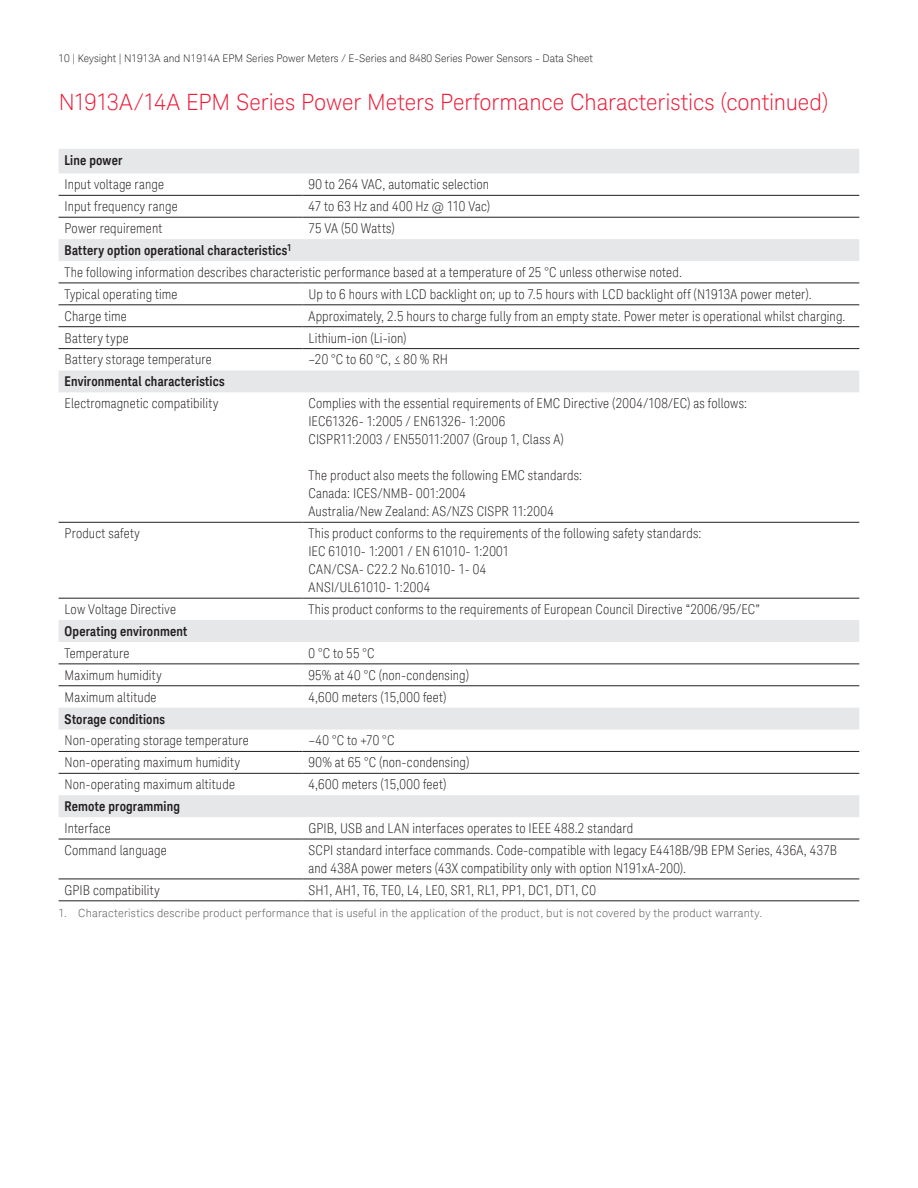
<style>
.page{position:relative;width:918px;height:1188px;background:#fff}
.page>*{position:absolute;margin:0;border:0;box-sizing:border-box;transform-origin:0 0}
.K_Heading_1{font:300 22.5px "Keysight Sans";letter-spacing:-.005em;color:#ed1a36}
.K_Table_Text{font:300 condensed 13.5px/18px "Keysight Sans";letter-spacing:.015em;color:#231f20}
.K_Table_Heading_1{font:700 13.5px "Keysight Sans Condensed";letter-spacing:.01em;color:#231f20}
.t1{font:300 11.25px "Keysight Sans";letter-spacing:.02em;color:#57585a}
.K_Page_Number_Header{font:300 10.5px "Keysight Sans";color:#231f20}
</style>
<div class="page">
<svg style="left:59px;top:149px;width:800px;height:668px"></svg>
<hr style="left:59px;top:195px;width:244px;height:1px;background:#231f20">
<hr style="left:303px;top:195px;width:556px;height:1px;background:#231f20">
<hr style="left:59px;top:217px;width:244px;height:1px;background:#231f20">
<hr style="left:303px;top:217px;width:556px;height:1px;background:#231f20">
<hr style="left:59px;top:283px;width:244px;height:1px;background:#231f20">
<hr style="left:303px;top:283px;width:556px;height:1px;background:#231f20">
<hr style="left:59px;top:304px;width:244px;height:1px;background:#231f20">
<hr style="left:303px;top:304px;width:556px;height:1px;background:#231f20">
<hr style="left:59px;top:326px;width:244px;height:1px;background:#231f20">
<hr style="left:303px;top:326px;width:556px;height:1px;background:#231f20">
<hr style="left:59px;top:348px;width:244px;height:1px;background:#231f20">
<hr style="left:303px;top:348px;width:556px;height:1px;background:#231f20">
<hr style="left:59px;top:522px;width:244px;height:1px;background:#231f20">
<hr style="left:303px;top:522px;width:556px;height:1px;background:#231f20">
<hr style="left:59px;top:598px;width:244px;height:1px;background:#231f20">
<hr style="left:303px;top:598px;width:556px;height:1px;background:#231f20">
<hr style="left:59px;top:663px;width:244px;height:1px;background:#231f20">
<hr style="left:303px;top:663px;width:556px;height:1px;background:#231f20">
<hr style="left:59px;top:685px;width:244px;height:1px;background:#231f20">
<hr style="left:303px;top:685px;width:556px;height:1px;background:#231f20">
<hr style="left:59px;top:751px;width:244px;height:1px;background:#231f20">
<hr style="left:303px;top:751px;width:556px;height:1px;background:#231f20">
<hr style="left:59px;top:773px;width:244px;height:1px;background:#231f20">
<hr style="left:303px;top:773px;width:556px;height:1px;background:#231f20">
<hr style="left:59px;top:839px;width:244px;height:1px;background:#231f20">
<hr style="left:303px;top:839px;width:556px;height:1px;background:#231f20">
<hr style="left:59px;top:879px;width:244px;height:1px;background:#231f20">
<hr style="left:303px;top:879px;width:556px;height:1px;background:#231f20">
<hr style="left:59px;top:900px;width:244px;height:1px;background:#231f20">
<hr style="left:303px;top:900px;width:556px;height:1px;background:#231f20">
<p class="K_Page_Number_Header" style="left:59px;top:52px;width:536px">10 | Keysight | N1913A and N1914A EPM Series Power Meters / E-Series and 8480 Series Power Sensors - Data Sheet</p>
<p class="K_Heading_1" style="left:59px;top:89px;width:771px">N1913A/14A EPM Series Power Meters Performance Characteristics (continued)</p>
<p class="K_Table_Heading_1" style="left:65px;top:152px;width:59px">Line power</p>
<p class="K_Table_Text" style="left:65px;top:176px;width:101px">Input voltage range</p>
<p class="K_Table_Text" style="left:309px;top:176px;width:182px">90 to 264 VAC, automatic selection</p>
<p class="K_Table_Text" style="left:65px;top:197px;width:115px">Input frequency range</p>
<p class="K_Table_Text" style="left:309px;top:197px;width:183px">47 to 63 Hz and 400 Hz @ 110 Vac)</p>
<p class="K_Table_Text" style="left:65px;top:219px;width:99px">Power requirement</p>
<p class="K_Table_Text" style="left:309px;top:219px;width:88px">75 VA (50 Watts)</p>
<p class="K_Table_Heading_1" style="left:65px;top:242px;width:229px">Battery option operational characteristics<sup>1</sup></p>
<p class="K_Table_Text" style="left:65px;top:263px;width:619px">The following information describes characteristic performance based at a temperature of 25 °C unless otherwise noted.</p>
<p class="K_Table_Text" style="left:65px;top:285px;width:115px">Typical operating time</p>
<p class="K_Table_Text" style="left:309px;top:285px;width:505px">Up to 6 hours with LCD backlight on; up to 7.5 hours with LCD backlight off (N1913A power meter).</p>
<p class="K_Table_Text" style="left:65px;top:307px;width:64px">Charge time</p>
<p class="K_Table_Text" style="left:309px;top:307px;width:538px">Approximately, 2.5 hours to charge fully from an empty state. Power meter is operational whilst charging.</p>
<p class="K_Table_Text" style="left:65px;top:329px;width:66px">Battery type</p>
<p class="K_Table_Text" style="left:309px;top:329px;width:100px">Lithium-ion (Li-ion)</p>
<p class="K_Table_Text" style="left:65px;top:351px;width:149px">Battery storage temperature</p>
<p class="K_Table_Text" style="left:309px;top:351px;width:141px">–20 °C to 60 °C, ≤ 80 % RH</p>
<p class="K_Table_Heading_1" style="left:65px;top:373px;width:162px">Environmental characteristics</p>
<p class="K_Table_Text" style="left:65px;top:394px;width:155px">Electromagnetic compatibility</p>
<p class="K_Table_Text" style="left:309px;top:394px;width:440px">Complies with the essential requirements of EMC Directive (2004/108/EC) as follows:</p>
<p class="K_Table_Text" style="left:309px;top:412px;width:198px">IEC61326- 1:2005 / EN61326- 1:2006</p>
<p class="K_Table_Text" style="left:309px;top:430px;width:257px">CISPR11:2003 / EN55011:2007 (Group 1, Class A)</p>
<p class="K_Table_Text" style="left:309px;top:466px;width:275px">The product also meets the following EMC standards:</p>
<p class="K_Table_Text" style="left:309px;top:484px;width:159px">Canada: ICES/NMB- 001:2004</p>
<p class="K_Table_Text" style="left:309px;top:502px;width:247px">Australia/New Zealand: AS/NZS CISPR 11:2004</p>
<p class="K_Table_Text" style="left:65px;top:524px;width:77px">Product safety</p>
<p class="K_Table_Text" style="left:309px;top:524px;width:394px">This product conforms to the requirements of the following safety standards:</p>
<p class="K_Table_Text" style="left:309px;top:542px;width:202px">IEC 61010- 1:2001 / EN 61010- 1:2001</p>
<p class="K_Table_Text" style="left:309px;top:560px;width:179px">CAN/CSA- C22.2 No.61010- 1- 04</p>
<p class="K_Table_Text" style="left:309px;top:578px;width:123px">ANSI/UL61010- 1:2004</p>
<p class="K_Table_Text" style="left:65px;top:600px;width:113px">Low Voltage Directive</p>
<p class="K_Table_Text" style="left:309px;top:600px;width:453px">This product conforms to the requirements of European Council Directive “2006/95/EC”</p>
<p class="K_Table_Heading_1" style="left:65px;top:623px;width:124px">Operating environment</p>
<p class="K_Table_Text" style="left:65px;top:644px;width:67px">Temperature</p>
<p class="K_Table_Text" style="left:309px;top:644px;width:68px">0 °C to 55 °C</p>
<p class="K_Table_Text" style="left:65px;top:666px;width:99px">Maximum humidity</p>
<p class="K_Table_Text" style="left:309px;top:666px;width:162px">95% at 40 °C (non-condensing)</p>
<p class="K_Table_Text" style="left:65px;top:688px;width:94px">Maximum altitude</p>
<p class="K_Table_Text" style="left:309px;top:688px;width:140px">4,600 meters (15,000 feet)</p>
<p class="K_Table_Heading_1" style="left:65px;top:711px;width:102px">Storage conditions</p>
<p class="K_Table_Text" style="left:65px;top:732px;width:186px">Non-operating storage temperature</p>
<p class="K_Table_Text" style="left:309px;top:732px;width:87px">–40 °C to +70 °C</p>
<p class="K_Table_Text" style="left:65px;top:754px;width:177px">Non-operating maximum humidity</p>
<p class="K_Table_Text" style="left:309px;top:754px;width:163px">90% at 65 °C (non-condensing)</p>
<p class="K_Table_Text" style="left:65px;top:775px;width:172px">Non-operating maximum altitude</p>
<p class="K_Table_Text" style="left:309px;top:775px;width:140px">4,600 meters (15,000 feet)</p>
<p class="K_Table_Heading_1" style="left:65px;top:798px;width:117px">Remote programming</p>
<p class="K_Table_Text" style="left:65px;top:819px;width:48px">Interface</p>
<p class="K_Table_Text" style="left:309px;top:819px;width:326px">GPIB, USB and LAN interfaces operates to IEEE 488.2 standard</p>
<p class="K_Table_Text" style="left:65px;top:841px;width:104px">Command language</p>
<p class="K_Table_Text" style="left:309px;top:841px;width:530px">SCPI standard interface commands. Code-compatible with legacy E4418B/9B EPM Series, 436A, 437B and 438A power meters (43X compatibility only with option N191xA-200).</p>
<p class="K_Table_Text" style="left:65px;top:881px;width:97px">GPIB compatibility</p>
<p class="K_Table_Text" style="left:309px;top:881px;width:289px">SH1, AH1, T6, TE0, L4, LE0, SR1, RL1, PP1, DC1, DT1, C0</p>
<p class="t1" style="left:59px;top:907px;width:705px">1. Characteristics describe product performance that is useful in the application of the product, but is not covered by the product warranty.</p>
</div>
